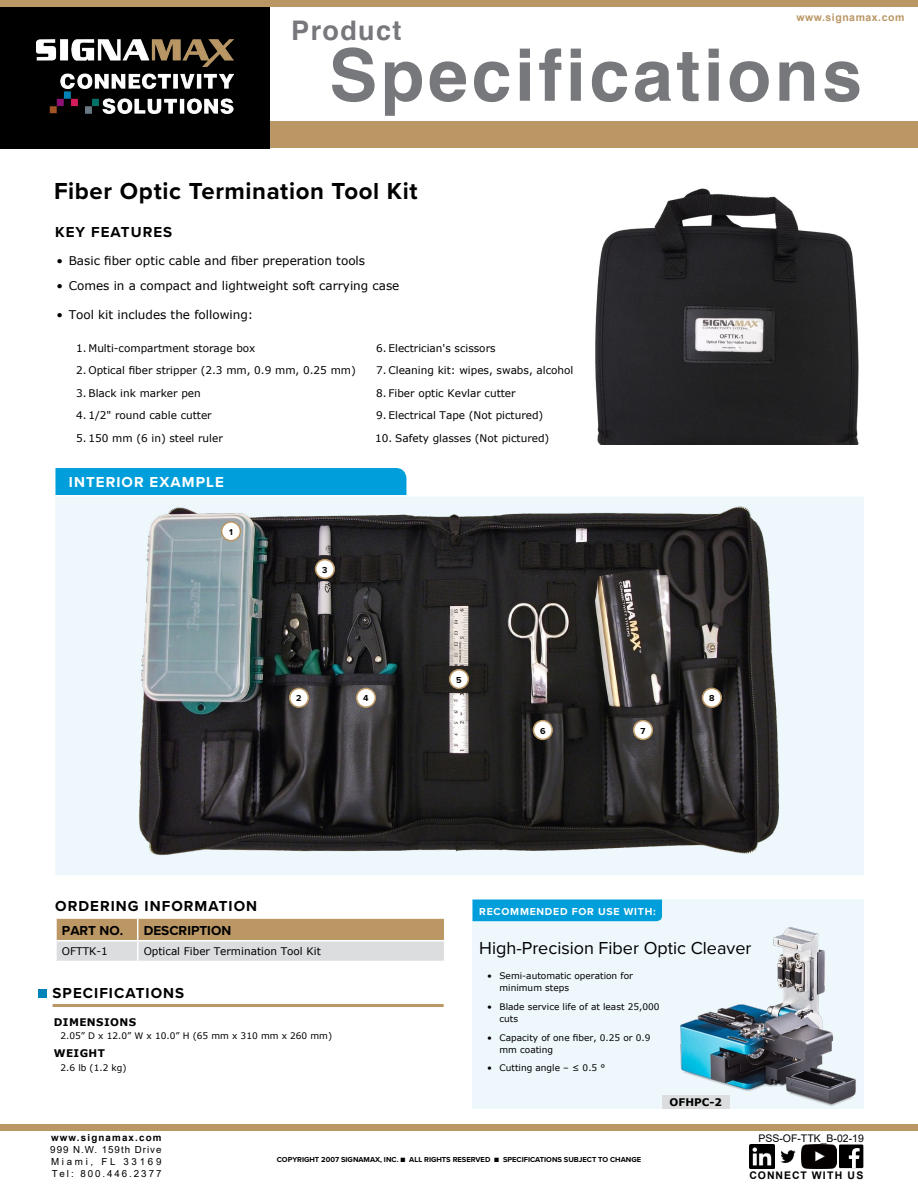
<style>
.page{position:relative;width:918px;height:1188px;background:#fff}
.page>*{position:absolute;margin:0;border:0;box-sizing:border-box;transform-origin:0 0}
.t1{font:700 72px "Helvetica";letter-spacing:.05em;color:#77787b}
.t2{font:700 27px "Helvetica";letter-spacing:.05em;color:#77787b}
.Chapter_Heading{font:700 24px "Proxima Nova";letter-spacing:.025em;color:#000}
.Subheader{font:18px "Proxima Nova";color:#000}
.Subheadings-K-O-S{font:700 15px "Proxima Nova";letter-spacing:.07em;color:#000}
.Subheadings-K-O-S-2{font:700 15px "Proxima Nova";letter-spacing:.07em;color:#fff}
.Specifications{font:700 15px "Proxima Nova";letter-spacing:.07em;color:#000}
.Table_Header{font:700 13.5px "Proxima Nova";color:#000}
.t3{font:12px "Verdana";color:#000}
.Table_Body{font:10.5px "Verdana";color:#000}
.Subheadings-K-O-S-3{font:700 10.5px "Proxima Nova";letter-spacing:.07em;color:#fff}
.t4{font:10.5px "Arial";color:#000}
.t5{font:700 10.5px "Arial";letter-spacing:.05em;color:#ba9764}
.Tittle{font:700 10.5px "Verdana";letter-spacing:.035em;color:#000}
.t6{font:700 10.5px "Arial";letter-spacing:.09em;color:#000}
.Table_Body-2{font:700 10.5px "Verdana";color:#000}
.t7{font:9.75px/12px "Arial";letter-spacing:.2em;color:#000;text-align:justify}
.t8{font:700 9.75px "Arial";letter-spacing:.12em;color:#000}
.body{font:9px/12px "Verdana";color:#000}
.Picture_Info{font:700 9px "Proxima Nova";color:#000}
.t9{font:700 7.5px "Proxima Nova";color:#000}
</style>
<div class="page">
<div style="left:270px;top:122px;width:648px;height:26px;background:#ba9764"></div>
<div style="left:0;top:0;width:918px;height:7px;background:#ba9764"></div>
<div style="left:0;top:7px;width:270px;height:141px;background:#000"></div>
<img style="left:37px;top:40px;width:196px;height:74px">
<div style="left:0;top:1124px;width:918px;height:7px;background:#ba9764"></div>
<img style="left:750px;top:1144px;width:24px;height:24px">
<div style="left:839px;top:1145px;width:24px;height:23px;background:#000"></div>
<svg style="left:849px;top:1148px;width:11px;height:20px"></svg>
<img style="left:802px;top:1145px;width:34px;height:23px">
<img style="left:780px;top:1150px;width:16px;height:14px">
<div style="left:472px;top:900px;width:392px;height:209px;background:#edf7fc"></div>
<div style="left:472px;top:900px;width:190px;height:21px;background:#009fdb"></div>
<div style="left:55px;top:468px;width:351px;height:27px;background:#009fdb"></div>
<div style="left:54px;top:495px;width:812px;height:382px;background:#edf7fc;border:2px solid #fff"></div>
<svg style="left:56px;top:918px;width:389px;height:43px;background:#ccbba2"></svg>
<hr style="left:444px;top:919px;width:2px;height:21px;background:#fff">
<hr style="left:55px;top:940px;width:83px;height:1px;background:#fff">
<hr style="left:138px;top:940px;width:307px;height:1px;background:#fff">
<img style="left:84px;top:506px;width:750px;height:371px">
<div style="left:222px;top:522px;width:18px;height:19px;background:#fff;border-radius:50%"></div>
<div style="left:221px;top:521px;width:20px;height:20px;border:2px solid #ba9764;border-radius:50%"></div>
<div style="left:290px;top:688px;width:18px;height:19px;background:#fff;border-radius:50%"></div>
<div style="left:289px;top:688px;width:20px;height:20px;border:2px solid #ba9764;border-radius:50%"></div>
<div style="left:357px;top:688px;width:18px;height:19px;background:#fff;border-radius:50%"></div>
<div style="left:356px;top:688px;width:20px;height:20px;border:2px solid #ba9764;border-radius:50%"></div>
<div style="left:450px;top:670px;width:18px;height:18px;background:#fff;border-radius:50%"></div>
<div style="left:449px;top:669px;width:20px;height:20px;border:2px solid #ba9764;border-radius:50%"></div>
<div style="left:533px;top:721px;width:19px;height:18px;background:#fff;border-radius:50%"></div>
<div style="left:533px;top:720px;width:20px;height:20px;border:2px solid #ba9764;border-radius:50%"></div>
<div style="left:634px;top:721px;width:18px;height:18px;background:#fff;border-radius:50%"></div>
<div style="left:633px;top:720px;width:20px;height:20px;border:2px solid #ba9764;border-radius:50%"></div>
<div style="left:703px;top:688px;width:18px;height:19px;background:#fff;border-radius:50%"></div>
<div style="left:702px;top:688px;width:20px;height:20px;border:2px solid #ba9764;border-radius:50%"></div>
<div style="left:316px;top:560px;width:18px;height:18px;background:#fff;border-radius:50%"></div>
<div style="left:315px;top:559px;width:20px;height:20px;border:2px solid #ba9764;border-radius:50%"></div>
<div style="left:39px;top:989px;width:8px;height:9px;background:#0083b6"></div>
<hr style="left:53px;top:1004px;width:391px;height:3px;background:#ba9764">
<img style="left:595px;top:188px;width:264px;height:256px">
<img style="left:662px;top:927px;width:194px;height:179px">
<div style="left:662px;top:1096px;width:68px;height:13px;background:#dbddde"></div>
<h2 class="t2" style="left:291px;top:14px;width:112px">Product</h2>
<p class="t5" style="left:796px;top:10px;width:109px">www.signamax.com</p>
<h1 class="t1" style="left:329px;top:30px;width:535px">Specifications</h1>
<p class="Chapter_Heading" style="left:54px;top:173px;width:365px">Fiber Optic Termination Tool Kit</p>
<p class="Subheadings-K-O-S" style="left:55px;top:220px;width:119px">KEY FEATURES</p>
<p class="t3" style="left:56px;top:253px;width:310px">• Basic fiber optic cable and fiber preperation tools</p>
<p class="t3" style="left:56px;top:277px;width:345px">• Comes in a compact and lightweight soft carrying case</p>
<p class="t3" style="left:56px;top:307px;width:198px">• Tool kit includes the following:</p>
<p class="Table_Body" style="left:76px;top:341px;width:181px">1. Multi-compartment storage box</p>
<p class="Table_Body" style="left:76px;top:363px;width:281px">2. Optical fiber stripper (2.3 mm, 0.9 mm, 0.25 mm)</p>
<p class="Table_Body" style="left:76px;top:386px;width:126px">3. Black ink marker pen</p>
<p class="Table_Body" style="left:76px;top:408px;width:137px">4. 1/2" round cable cutter</p>
<p class="Table_Body" style="left:76px;top:431px;width:148px">5. 150 mm (6 in) steel ruler</p>
<p class="Subheadings-K-O-S-2" style="left:69px;top:471px;width:156px">INTERIOR EXAMPLE</p>
<p class="Picture_Info" style="left:229px;top:525px;width:5px">1</p>
<p class="Picture_Info" style="left:322px;top:563px;width:7px">3</p>
<p class="Table_Body" style="left:376px;top:341px;width:121px">6. Electrician's scissors</p>
<p class="Table_Body" style="left:376px;top:363px;width:199px">7. Cleaning kit: wipes, swabs, alcohol</p>
<p class="Table_Body" style="left:376px;top:386px;width:141px">8. Fiber optic Kevlar cutter</p>
<p class="Table_Body" style="left:376px;top:408px;width:169px">9. Electrical Tape (Not pictured)</p>
<p class="Table_Body" style="left:375px;top:431px;width:176px">10. Safety glasses (Not pictured)</p>
<p class="Picture_Info" style="left:456px;top:673px;width:7px">5</p>
<p class="Picture_Info" style="left:296px;top:692px;width:7px">2</p>
<p class="Picture_Info" style="left:363px;top:692px;width:7px">4</p>
<p class="Picture_Info" style="left:540px;top:724px;width:7px">6</p>
<p class="Picture_Info" style="left:641px;top:724px;width:6px">7</p>
<p class="Picture_Info" style="left:709px;top:692px;width:7px">8</p>
<p class="Subheadings-K-O-S" style="left:55px;top:895px;width:204px">ORDERING INFORMATION</p>
<p class="Table_Header" style="left:62px;top:920px;width:63px">PART NO.</p>
<p class="Table_Header" style="left:144px;top:920px;width:89px">DESCRIPTION</p>
<p class="Table_Body" style="left:62px;top:944px;width:47px">OFTTK-1</p>
<p class="Table_Body" style="left:144px;top:944px;width:179px">Optical Fiber Termination Tool Kit</p>
<p class="Specifications" style="left:53px;top:982px;width:133px">SPECIFICATIONS</p>
<p class="Tittle" style="left:54px;top:1015px;width:84px">DIMENSIONS</p>
<p class="body" style="left:60px;top:1030px;width:273px">2.05” D x 12.0” W x 10.0” H (65 mm x 310 mm x 260 mm)</p>
<p class="Tittle" style="left:54px;top:1046px;width:53px">WEIGHT</p>
<p class="body" style="left:60px;top:1062px;width:68px">2.6 lb (1.2 kg)</p>
<p class="Subheadings-K-O-S-3" style="left:479px;top:903px;width:178px">RECOMMENDED FOR USE WITH:</p>
<p class="Subheader" style="left:479px;top:935px;width:274px">High-Precision Fiber Optic Cleaver</p>
<p class="body" style="left:500px;top:970px;width:135px;text-indent:-12px">• Semi-automatic operation for minimum steps</p>
<p class="body" style="left:500px;top:1001px;width:162px;text-indent:-12px">• Blade service life of at least 25,000 cuts</p>
<p class="body" style="left:500px;top:1031px;width:153px;text-indent:-12px">• Capacity of one fiber, 0.25 or 0.9 mm coating</p>
<p class="body" style="left:487px;top:1062px;width:120px">• Cutting angle – ≤ 0.5 °</p>
<p class="Table_Body-2" style="left:670px;top:1095px;width:54px">OFHPC-2</p>
<p class="t8" style="left:51px;top:1131px;width:112px">www.signamax.com</p>
<p class="t4" style="left:758px;top:1131px;width:107px">PSS-OF-TTK_B-02-19</p>
<p class="t7" style="left:50px;top:1143px;width:113px">999 N.W. 159th Drive Miami, FL 33169<br>Tel: 800.446.2377</p>
<p class="t9" style="left:277px;top:1154px;width:366px">COPYRIGHT 2007 SIGNAMAX, INC. ■ ALL RIGHTS RESERVED ■ SPECIFICATIONS SUBJECT TO CHANGE</p>
<p class="t6" style="left:749px;top:1167px;width:116px">CONNECT WITH US</p>
</div>
